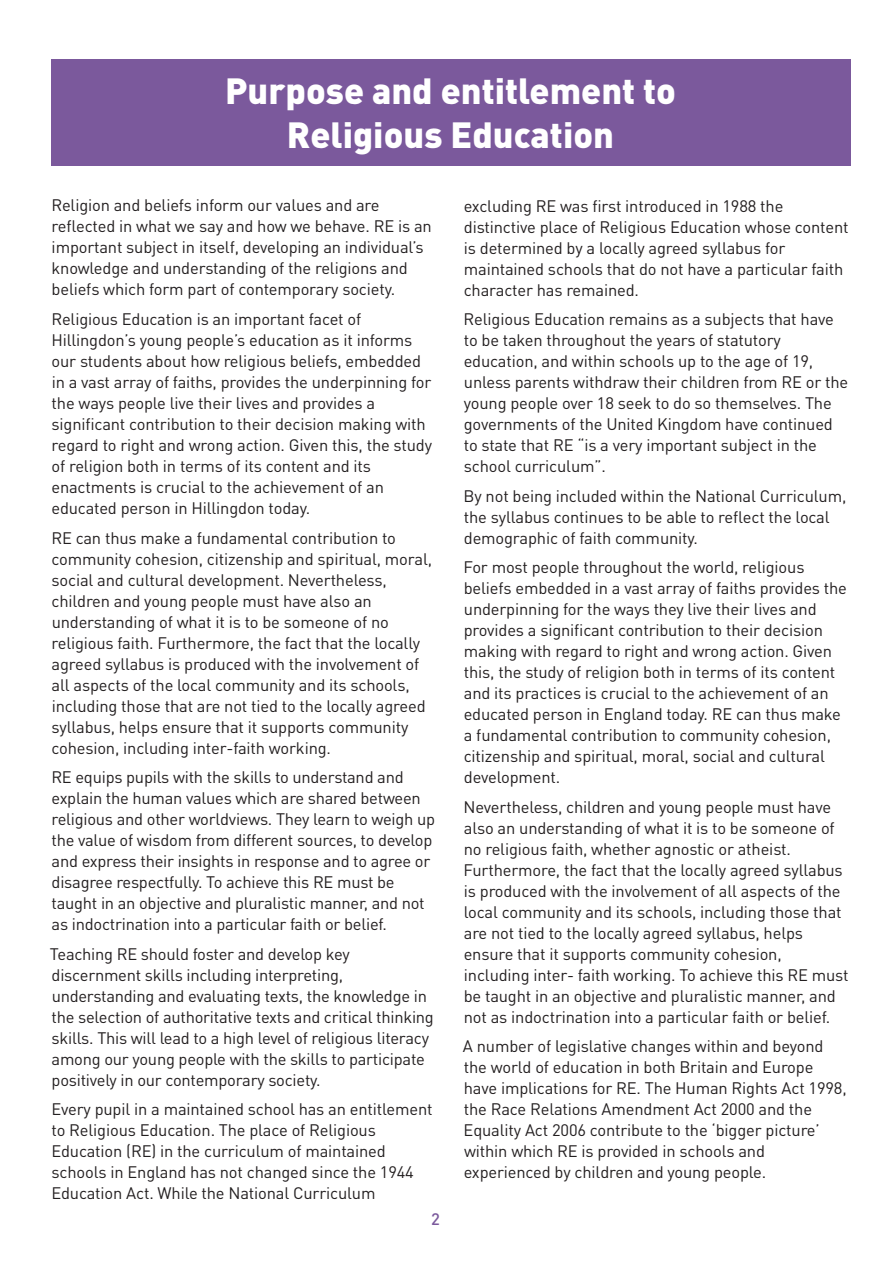
<style>
.page{position:relative;width:893px;height:1263px;background:#fff}
.page>*{position:absolute;margin:0;border:0;box-sizing:border-box;transform-origin:0 0}
.body{font:900 36px "DINOT";color:#fff}
.body-2{font:16.5px/21px "DINOT";letter-spacing:-.01em;color:#231f20}
.t1{font:500 16.5px "DINOT";color:#7b599c}
</style>
<div class="page">
<div style="left:51px;top:60px;width:799px;height:106px;background:#7b599c"></div>
<p class="body" style="left:225px;top:66px;width:452px">Purpose and entitlement to</p>
<p class="body" style="left:287px;top:111px;width:329px">Religious Education</p>
<p class="body-2" style="left:51px;top:194px;width:382px">Religion and beliefs inform our values and are reflected in what we say and how we behave. RE is an important subject in itself, developing an individual’s knowledge and understanding of the religions and beliefs which form part of contemporary society.</p>
<p class="body-2" style="left:51px;top:308px;width:382px">Religious Education is an important facet of Hillingdon’s young people’s education as it informs our students about how religious beliefs, embedded in a vast array of faiths, provides the underpinning for the ways people live their lives and provides a significant contribution to their decision making with regard to right and wrong action. Given this, the study of religion both in terms of its content and its enactments is crucial to the achievement of an educated person in Hillingdon today.</p>
<p class="body-2" style="left:51px;top:526px;width:382px">RE can thus make a fundamental contribution to community cohesion, citizenship and spiritual, moral, social and cultural development. Nevertheless, children and young people must have also an understanding of what it is to be someone of no religious faith. Furthermore, the fact that the locally agreed syllabus is produced with the involvement of all aspects of the local community and its schools, including those that are not tied to the locally agreed syllabus, helps ensure that it supports community cohesion, including inter-faith working.</p>
<p class="body-2" style="left:51px;top:766px;width:385px">RE equips pupils with the skills to understand and explain the human values which are shared between religious and other worldviews. They learn to weigh up the value of wisdom from different sources, to develop and express their insights in response and to agree or disagree respectfully. To achieve this RE must be taught in an objective and pluralistic manner, and not as indoctrination into a particular faith or belief.</p>
<p class="body-2" style="left:50px;top:942px;width:385px">Teaching RE should foster and develop key discernment skills including interpreting, understanding and evaluating texts, the knowledge in the selection of authoritative texts and critical thinking skills. This will lead to a high level of religious literacy among our young people with the skills to participate positively in our contemporary society.</p>
<p class="body-2" style="left:51px;top:1098px;width:383px">Every pupil in a maintained school has an entitlement to Religious Education. The place of Religious Education (RE) in the curriculum of maintained schools in England has not changed since the 1944<br>Education Act. While the National Curriculum</p>
<p class="t1" style="left:431px;top:1207px;width:10px">2</p>
<p class="body-2" style="left:464px;top:194px;width:386px">excluding RE was first introduced in 1988 the distinctive place of Religious Education whose content is determined by a locally agreed syllabus for maintained schools that do not have a particular faith character has remained.</p>
<p class="body-2" style="left:464px;top:308px;width:386px">Religious Education remains as a subjects that have to be taken throughout the years of statutory education, and within schools up to the age of 19, unless parents withdraw their children from RE or the young people over 18 seek to do so themselves. The governments of the United Kingdom have continued to state that RE “is a very important subject in the school curriculum”.</p>
<p class="body-2" style="left:464px;top:484px;width:384px">By not being included within the National Curriculum, the syllabus continues to be able to reflect the local demographic of faith community.</p>
<p class="body-2" style="left:464px;top:556px;width:385px">For most people throughout the world, religious beliefs embedded in a vast array of faiths provides the underpinning for the ways they live their lives and provides a significant contribution to their decision making with regard to right and wrong action. Given this, the study of religion both in terms of its content and its practices is crucial to the achievement of an educated person in England today. RE can thus make a fundamental contribution to community cohesion, citizenship and spiritual, moral, social and cultural development.</p>
<p class="body-2" style="left:464px;top:796px;width:386px">Nevertheless, children and young people must have also an understanding of what it is to be someone of no religious faith, whether agnostic or atheist.<br>Furthermore, the fact that the locally agreed syllabus is produced with the involvement of all aspects of the local community and its schools, including those that are not tied to the locally agreed syllabus, helps ensure that it supports community cohesion, including inter- faith working. To achieve this RE must be taught in an objective and pluralistic manner, and not as indoctrination into a particular faith or belief.</p>
<p class="body-2" style="left:463px;top:1035px;width:385px">A number of legislative changes within and beyond the world of education in both Britain and Europe have implications for RE. The Human Rights Act 1998, the Race Relations Amendment Act 2000 and the Equality Act 2006 contribute to the ‘bigger picture’ within which RE is provided in schools and experienced by children and young people.</p>
</div>
